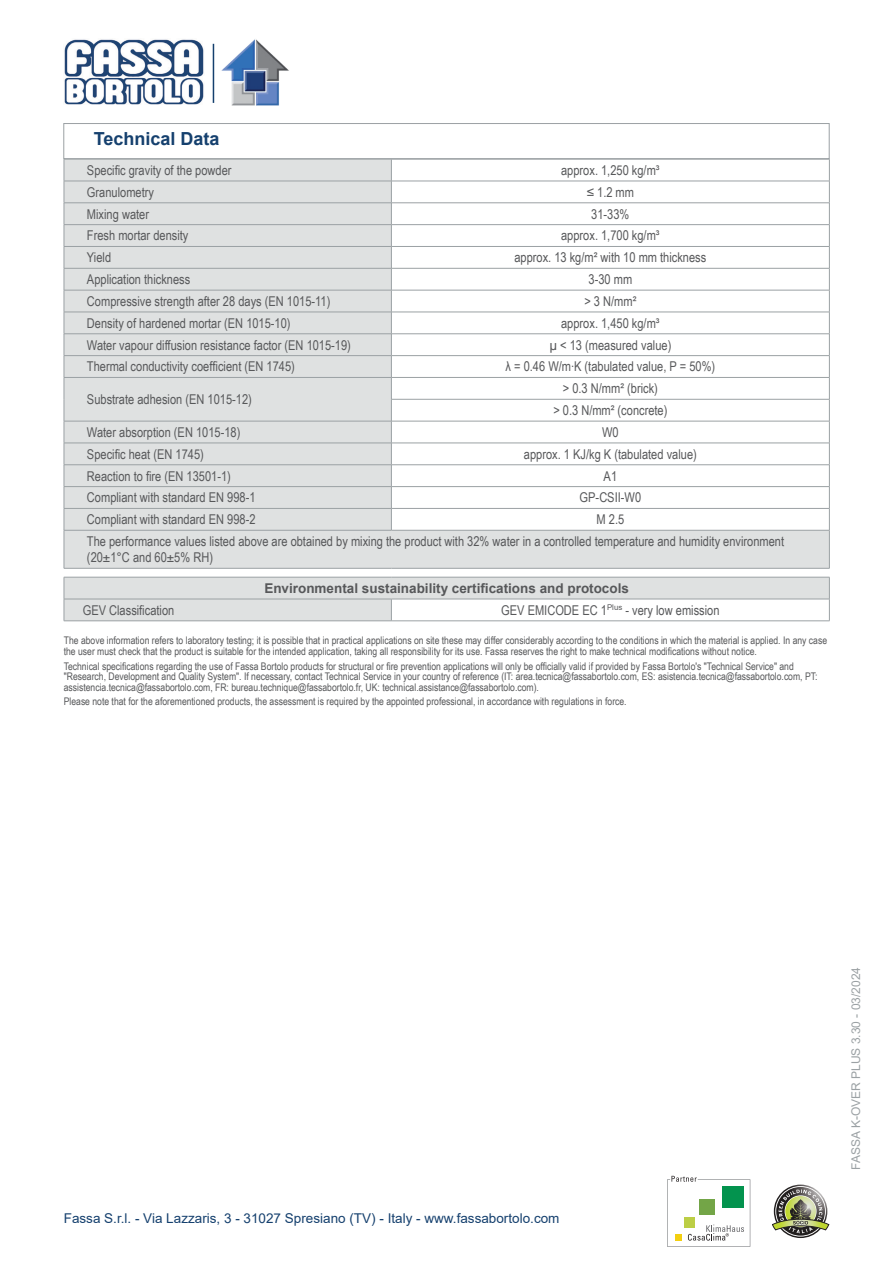
<style>
.page{position:relative;width:893px;height:1263px;background:#fff}
.page>*{position:absolute;margin:0;border:0;box-sizing:border-box;transform-origin:0 0}
.Titolo{font:700 18px "Arial";color:#15406e}
.normale_sx{font:13.5px/16.2px "Arial Narrow";color:#57585a}
.normale_centrato{font:13.5px "Arial Narrow";color:#57585a}
.t1{font:13.5px "Arial";color:#15406e}
.grassetto_centrato{font:700 13.5px "Arial";color:#57585a}
.t2{font:12px "Arial";color:#9ba1a4}
.Disclaimer{font:10.5px/10.5px "Arial Narrow";color:#57585a}
</style>
<div class="page">
<div style="left:64px;top:123px;width:765px;height:36px;border:1px solid #9ba1a4"></div>
<svg style="left:65px;top:160px;width:764px;height:408px"></svg>
<hr style="left:64px;top:159px;width:327px;height:1px;background:#9ba1a4">
<hr style="left:391px;top:159px;width:439px;height:1px;background:#9ba1a4">
<hr style="left:64px;top:181px;width:327px;height:1px;background:#9ba1a4">
<hr style="left:391px;top:181px;width:439px;height:1px;background:#9ba1a4">
<hr style="left:64px;top:203px;width:327px;height:1px;background:#9ba1a4">
<hr style="left:391px;top:203px;width:439px;height:1px;background:#9ba1a4">
<hr style="left:64px;top:224px;width:327px;height:1px;background:#9ba1a4">
<hr style="left:391px;top:224px;width:439px;height:1px;background:#9ba1a4">
<hr style="left:64px;top:246px;width:327px;height:1px;background:#9ba1a4">
<hr style="left:391px;top:246px;width:439px;height:1px;background:#9ba1a4">
<hr style="left:64px;top:268px;width:327px;height:1px;background:#9ba1a4">
<hr style="left:391px;top:268px;width:439px;height:1px;background:#9ba1a4">
<hr style="left:64px;top:290px;width:327px;height:1px;background:#9ba1a4">
<hr style="left:391px;top:290px;width:439px;height:1px;background:#9ba1a4">
<hr style="left:64px;top:312px;width:327px;height:1px;background:#9ba1a4">
<hr style="left:391px;top:312px;width:439px;height:1px;background:#9ba1a4">
<hr style="left:64px;top:333px;width:327px;height:1px;background:#9ba1a4">
<hr style="left:391px;top:333px;width:439px;height:1px;background:#9ba1a4">
<hr style="left:64px;top:355px;width:327px;height:1px;background:#9ba1a4">
<hr style="left:391px;top:355px;width:439px;height:1px;background:#9ba1a4">
<hr style="left:64px;top:377px;width:327px;height:1px;background:#9ba1a4">
<hr style="left:391px;top:377px;width:439px;height:1px;background:#9ba1a4">
<hr style="left:391px;top:399px;width:439px;height:1px;background:#9ba1a4">
<hr style="left:64px;top:421px;width:327px;height:1px;background:#9ba1a4">
<hr style="left:391px;top:421px;width:439px;height:1px;background:#9ba1a4">
<hr style="left:64px;top:443px;width:327px;height:1px;background:#9ba1a4">
<hr style="left:391px;top:443px;width:439px;height:1px;background:#9ba1a4">
<hr style="left:64px;top:464px;width:327px;height:1px;background:#9ba1a4">
<hr style="left:391px;top:464px;width:439px;height:1px;background:#9ba1a4">
<hr style="left:64px;top:486px;width:327px;height:1px;background:#9ba1a4">
<hr style="left:391px;top:486px;width:439px;height:1px;background:#9ba1a4">
<hr style="left:64px;top:508px;width:327px;height:1px;background:#9ba1a4">
<svg style="left:64px;top:159px;width:1px;height:371px"></svg>
<hr style="left:391px;top:508px;width:439px;height:1px;background:#9ba1a4">
<svg style="left:391px;top:159px;width:1px;height:371px"></svg>
<svg style="left:829px;top:159px;width:1px;height:371px"></svg>
<hr style="left:64px;top:530px;width:327px;height:1px;background:#9ba1a4">
<hr style="left:64px;top:530px;width:1px;height:38px;background:#9ba1a4">
<hr style="left:391px;top:530px;width:439px;height:1px;background:#9ba1a4">
<hr style="left:829px;top:530px;width:1px;height:38px;background:#9ba1a4">
<hr style="left:64px;top:568px;width:327px;height:1px;background:#9ba1a4">
<hr style="left:391px;top:568px;width:439px;height:1px;background:#9ba1a4">
<hr style="left:64px;top:621px;width:327px;height:1px;background:#9ba1a4">
<svg style="left:64px;top:577px;width:766px;height:44px"></svg>
<hr style="left:391px;top:621px;width:439px;height:1px;background:#9ba1a4">
<svg style="left:667px;top:1176px;width:83px;height:71px"></svg>
<svg style="left:772px;top:1186px;width:57px;height:50px"></svg>
<img style="left:64px;top:39px;width:140px;height:66px">
<hr style="left:213px;top:44px;width:1px;height:59px;background:#15406e">
<img style="left:221px;top:39px;width:68px;height:67px">
<p class="Titolo" style="left:94px;top:126px;width:127px">Technical Data</p>
<p class="normale_sx" style="left:87px;top:162px;width:146px">Specific gravity of the powder</p>
<p class="normale_centrato" style="left:561px;top:160px;width:100px">approx. 1,250 kg/m³</p>
<p class="normale_sx" style="left:87px;top:183px;width:69px">Granulometry</p>
<p class="normale_centrato" style="left:587px;top:182px;width:49px">≤ 1.2 mm</p>
<p class="normale_sx" style="left:87px;top:205px;width:64px">Mixing water</p>
<p class="normale_centrato" style="left:591px;top:204px;width:40px">31-33%</p>
<p class="normale_sx" style="left:87px;top:227px;width:103px">Fresh mortar density</p>
<p class="normale_centrato" style="left:561px;top:226px;width:100px">approx. 1,700 kg/m³</p>
<p class="normale_sx" style="left:87px;top:249px;width:26px">Yield</p>
<p class="normale_centrato" style="left:514px;top:248px;width:193px">approx. 13 kg/m² with 10 mm thickness</p>
<p class="normale_sx" style="left:87px;top:271px;width:105px">Application thickness</p>
<p class="normale_centrato" style="left:589px;top:269px;width:45px">3-30 mm</p>
<p class="normale_sx" style="left:87px;top:293px;width:245px">Compressive strength after 28 days (EN 1015-11)</p>
<p class="normale_centrato" style="left:584px;top:291px;width:53px">&gt; 3 N/mm²</p>
<p class="normale_sx" style="left:87px;top:314px;width:205px">Density of hardened mortar (EN 1015-10)</p>
<p class="normale_centrato" style="left:561px;top:313px;width:100px">approx. 1,450 kg/m³</p>
<p class="normale_sx" style="left:87px;top:336px;width:265px">Water vapour diffusion resistance factor (EN 1015-19)</p>
<p class="normale_centrato" style="left:549px;top:335px;width:123px">µ &lt; 13 (measured value)</p>
<p class="normale_sx" style="left:87px;top:358px;width:209px">Thermal conductivity coefficient (EN 1745)</p>
<p class="normale_centrato" style="left:506px;top:357px;width:211px">λ = 0.46 W/m∙K (tabulated value, P = 50%)</p>
<p class="normale_sx" style="left:87px;top:391px;width:166px">Substrate adhesion (EN 1015-12)</p>
<p class="normale_centrato" style="left:563px;top:379px;width:97px">&gt; 0.3 N/mm² (brick)</p>
<p class="normale_centrato" style="left:553px;top:400px;width:116px">&gt; 0.3 N/mm² (concrete)</p>
<p class="normale_sx" style="left:87px;top:424px;width:155px">Water absorption (EN 1015-18)</p>
<p class="normale_centrato" style="left:602px;top:422px;width:18px">W0</p>
<p class="normale_sx" style="left:87px;top:445px;width:118px">Specific heat (EN 1745)</p>
<p class="normale_centrato" style="left:524px;top:444px;width:174px">approx. 1 KJ/kg K (tabulated value)</p>
<p class="normale_sx" style="left:87px;top:467px;width:145px">Reaction to fire (EN 13501-1)</p>
<p class="normale_centrato" style="left:604px;top:466px;width:15px">A1</p>
<p class="normale_sx" style="left:87px;top:489px;width:170px">Compliant with standard EN 998-1</p>
<p class="normale_centrato" style="left:580px;top:488px;width:63px">GP-CSII-W0</p>
<p class="normale_sx" style="left:87px;top:511px;width:170px">Compliant with standard EN 998-2</p>
<p class="normale_centrato" style="left:596px;top:510px;width:29px">M 2.5</p>
<p class="normale_sx" style="left:87px;top:533px;width:699px">The performance values listed above are obtained by mixing the product with 32% water in a controlled temperature and humidity environment (20±1°C and 60±5% RH)</p>
<p class="grassetto_centrato" style="left:264px;top:579px;width:366px">Environmental sustainability certifications and protocols</p>
<p class="normale_sx" style="left:83px;top:601px;width:93px">GEV Classification</p>
<p class="normale_centrato" style="left:501px;top:600px;width:220px">GEV EMICODE EC 1<sup>Plus</sup> - very low emission</p>
<p class="Disclaimer" style="left:64px;top:635px;width:765px">The above information refers to laboratory testing; it is possible that in practical applications on site these may differ considerably according to the conditions in which the material is applied. In any case the user must check that the product is suitable for the intended application, taking all responsibility for its use. Fassa reserves the right to make technical modifications without notice.</p>
<p class="Disclaimer" style="left:64px;top:660px;width:755px">Technical specifications regarding the use of Fassa Bortolo products for structural or fire prevention applications will only be officially valid if provided by Fassa Bortolo's "Technical Service" and "Research, Development and Quality System". If necessary, contact Technical Service in your country of reference (IT: area.tecnica@fassabortolo.com, ES: asistencia.tecnica@fassabortolo.com, PT: assistencia.tecnica@fassabortolo.com, FR: bureau.technique@fassabortolo.fr, UK: technical.assistance@fassabortolo.com).</p>
<p class="Disclaimer" style="left:64px;top:696px;width:564px">Please note that for the aforementioned products, the assessment is required by the appointed professional, in accordance with regulations in force.</p>
<p class="t1" style="left:64px;top:1208px;width:497px">Fassa S.r.l. - Via Lazzaris, 3 - 31027 Spresiano (TV) - Italy - www.fassabortolo.com</p>
<p class="t2" style="left:848px;top:1170px;width:204px;rotate:-90deg">FASSA K-OVER PLUS 3.30 - 03/2024</p>
</div>
